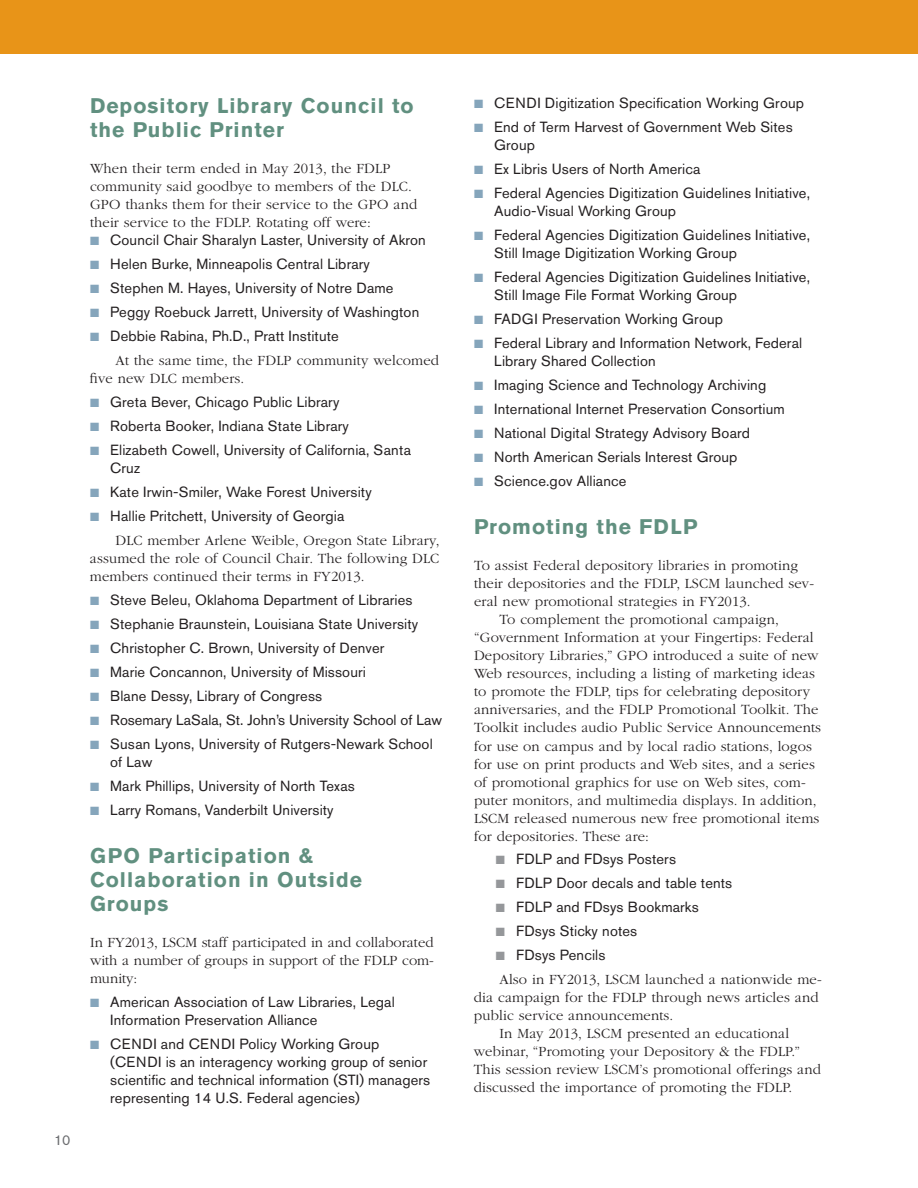
<style>
.page{position:relative;width:918px;height:1188px;background:#fff}
.page>*{position:absolute;margin:0;border:0;box-sizing:border-box;transform-origin:0 0}
.head_2-gold{font:700 21px/24px "Akzidenz Grotesk BE";letter-spacing:.05em;color:#619080}
.bulleted_txt{font:14.7px/18px "Akzidenz Grotesk BE";letter-spacing:.01em;color:#231f20}
.text_indent{font:300 14.7px/18px "ITC Garamond Std";letter-spacing:.01em;color:#231f20}
.text-flush{font:300 14.7px/18px "ITC Garamond Std";letter-spacing:.01em;color:#231f20}
.bulleted_txt_2{font:14.7px "Akzidenz Grotesk BE";letter-spacing:.01em;color:#231f20}
.t1{font:14.25px "Akzidenz Grotesk BE";color:#6c6d70}
.s1{color:#85a5bb}
.s2{color:#95979a}
</style>
<div class="page">
<div style="left:0;top:0;width:918px;height:54px;background:#e89418"></div>
<p class="t1" style="left:54px;top:1131px;width:18px">10</p>
<p class="head_2-gold" style="left:90px;top:94px;width:325px">Depository Library Council to the Public Printer</p>
<p class="text-flush" style="left:90px;top:160px;width:329px">When their term ended in May 2013, the FDLP community said goodbye to members of the DLC.<br>GPO thanks them for their service to the GPO and their service to the FDLP. Rotating off were:</p>
<p class="bulleted_txt" style="left:90px;top:231px;width:337px"><span class="s1">■</span> Council Chair Sharalyn Laster, University of Akron</p>
<p class="bulleted_txt" style="left:90px;top:255px;width:281px"><span class="s1">■</span> Helen Burke, Minneapolis Central Library</p>
<p class="bulleted_txt" style="left:90px;top:279px;width:305px"><span class="s1">■</span> Stephen M. Hayes, University of Notre Dame</p>
<p class="bulleted_txt" style="left:90px;top:303px;width:331px"><span class="s1">■</span> Peggy Roebuck Jarrett, University of Washington</p>
<p class="bulleted_txt" style="left:90px;top:327px;width:250px"><span class="s1">■</span> Debbie Rabina, Ph.D., Pratt Institute</p>
<p class="text_indent" style="left:90px;top:352px;width:351px;text-indent:26px">At the same time, the FDLP community welcomed five new DLC members.</p>
<p class="bulleted_txt" style="left:90px;top:393px;width:251px"><span class="s1">■</span> Greta Bever, Chicago Public Library</p>
<p class="bulleted_txt" style="left:90px;top:417px;width:260px"><span class="s1">■</span> Roberta Booker, Indiana State Library</p>
<p class="bulleted_txt" style="left:110px;top:441px;width:302px;text-indent:-20px"><span class="s1">■</span> Elizabeth Cowell, University of California, Santa<br>Cruz</p>
<p class="bulleted_txt" style="left:90px;top:483px;width:283px"><span class="s1">■</span> Kate Irwin-Smiler, Wake Forest University</p>
<p class="bulleted_txt" style="left:90px;top:507px;width:256px"><span class="s1">■</span> Hallie Pritchett, University of Georgia</p>
<p class="text_indent" style="left:90px;top:532px;width:351px;text-align:justify;text-indent:26px">DLC member Arlene Weible, Oregon State Library, assumed the role of Council Chair. The following DLC members continued their terms in FY2013.</p>
<p class="bulleted_txt" style="left:90px;top:591px;width:324px"><span class="s1">■</span> Steve Beleu, Oklahoma Department of Libraries</p>
<p class="bulleted_txt" style="left:90px;top:615px;width:330px"><span class="s1">■</span> Stephanie Braunstein, Louisiana State University</p>
<p class="bulleted_txt" style="left:90px;top:639px;width:296px"><span class="s1">■</span> Christopher C. Brown, University of Denver</p>
<p class="bulleted_txt" style="left:90px;top:663px;width:277px"><span class="s1">■</span> Marie Concannon, University of Missouri</p>
<p class="bulleted_txt" style="left:90px;top:687px;width:234px"><span class="s1">■</span> Blane Dessy, Library of Congress</p>
<p class="bulleted_txt" style="left:90px;top:711px;width:354px"><span class="s1">■</span> Rosemary LaSala, St. John’s University School of Law</p>
<p class="bulleted_txt" style="left:110px;top:735px;width:324px;text-indent:-20px"><span class="s1">■</span> Susan Lyons, University of Rutgers-Newark School of Law</p>
<p class="bulleted_txt" style="left:90px;top:777px;width:266px"><span class="s1">■</span> Mark Phillips, University of North Texas</p>
<p class="bulleted_txt" style="left:90px;top:801px;width:245px"><span class="s1">■</span> Larry Romans, Vanderbilt University</p>
<p class="head_2-gold" style="left:90px;top:844px;width:274px">GPO Participation &amp;<br>Collaboration in Outside<br>Groups</p>
<p class="text-flush" style="left:90px;top:934px;width:345px;text-align:justify">In FY2013, LSCM staff participated in and collaborated with a number of groups in support of the FDLP com&shy;munity:</p>
<p class="bulleted_txt" style="left:110px;top:993px;width:286px;text-indent:-20px"><span class="s1">■</span> American Association of Law Libraries, Legal<br>Information Preservation Alliance</p>
<p class="bulleted_txt" style="left:110px;top:1035px;width:321px;text-indent:-20px"><span class="s1">■</span> CENDI and CENDI Policy Working Group (CENDI is an interagency working group of senior scientific and technical information (STI) managers representing 14 U.S. Federal agencies)</p>
<p class="bulleted_txt" style="left:474px;top:94px;width:332px"><span class="s1">■</span> CENDI Digitization Specification Working Group</p>
<p class="bulleted_txt" style="left:494px;top:118px;width:300px;text-indent:-20px"><span class="s1">■</span> End of Term Harvest of Government Web Sites<br>Group</p>
<p class="bulleted_txt" style="left:474px;top:160px;width:228px"><span class="s1">■</span> Ex Libris Users of North America</p>
<p class="bulleted_txt" style="left:494px;top:184px;width:317px;text-indent:-20px"><span class="s1">■</span> Federal Agencies Digitization Guidelines Initiative,<br>Audio-Visual Working Group</p>
<p class="bulleted_txt" style="left:494px;top:226px;width:317px;text-indent:-20px"><span class="s1">■</span> Federal Agencies Digitization Guidelines Initiative,<br>Still Image Digitization Working Group</p>
<p class="bulleted_txt" style="left:494px;top:268px;width:317px;text-indent:-20px"><span class="s1">■</span> Federal Agencies Digitization Guidelines Initiative,<br>Still Image File Format Working Group</p>
<p class="bulleted_txt" style="left:474px;top:310px;width:251px"><span class="s1">■</span> FADGI Preservation Working Group</p>
<p class="bulleted_txt" style="left:494px;top:334px;width:309px;text-indent:-20px"><span class="s1">■</span> Federal Library and Information Network, Federal<br>Library Shared Collection</p>
<p class="bulleted_txt" style="left:474px;top:376px;width:294px"><span class="s1">■</span> Imaging Science and Technology Archiving</p>
<p class="bulleted_txt" style="left:474px;top:400px;width:312px"><span class="s1">■</span> International Internet Preservation Consortium</p>
<p class="bulleted_txt" style="left:474px;top:424px;width:278px"><span class="s1">■</span> National Digital Strategy Advisory Board</p>
<p class="bulleted_txt" style="left:474px;top:448px;width:265px"><span class="s1">■</span> North American Serials Interest Group</p>
<p class="bulleted_txt" style="left:474px;top:472px;width:154px"><span class="s1">■</span> Science.gov Alliance</p>
<p class="head_2-gold" style="left:474px;top:515px;width:225px">Promoting the FDLP</p>
<p class="text-flush" style="left:474px;top:557px;width:342px">To assist Federal depository libraries in promoting their depositories and the FDLP, LSCM launched sev&shy;eral new promotional strategies in FY2013.</p>
<p class="text_indent" style="left:474px;top:611px;width:349px;text-indent:26px">To complement the promotional campaign, “Government Information at your Fingertips: Federal Depository Libraries,” GPO introduced a suite of new Web resources, including a listing of marketing ideas to promote the FDLP, tips for celebrating depository anniversaries, and the FDLP Promotional Toolkit. The Toolkit includes audio Public Service Announcements for use on campus and by local radio stations, logos for use on print products and Web sites, and a series of promotional graphics for use on Web sites, com&shy;puter monitors, and multimedia displays. In addition, LSCM released numerous new free promotional items for depositories. These are:</p>
<p class="bulleted_txt_2" style="left:496px;top:851px;width:182px"><span class="s2">■</span> FDLP and FDsys Posters</p>
<p class="bulleted_txt_2" style="left:496px;top:875px;width:238px"><span class="s2">■</span> FDLP Door decals and table tents</p>
<p class="bulleted_txt_2" style="left:496px;top:899px;width:205px"><span class="s2">■</span> FDLP and FDsys Bookmarks</p>
<p class="bulleted_txt_2" style="left:496px;top:923px;width:143px"><span class="s2">■</span> FDsys Sticky notes</p>
<p class="bulleted_txt_2" style="left:496px;top:947px;width:111px"><span class="s2">■</span> FDsys Pencils</p>
<p class="text_indent" style="left:474px;top:971px;width:349px;text-indent:26px">Also in FY2013, LSCM launched a nationwide me&shy;dia campaign for the FDLP through news articles and public service announcements.</p>
<p class="text_indent" style="left:474px;top:1025px;width:349px;text-indent:26px">In May 2013, LSCM presented an educational webinar, “Promoting your Depository &amp; the FDLP.” This session review LSCM’s promotional offerings and discussed the importance of promoting the FDLP.</p>
</div>
